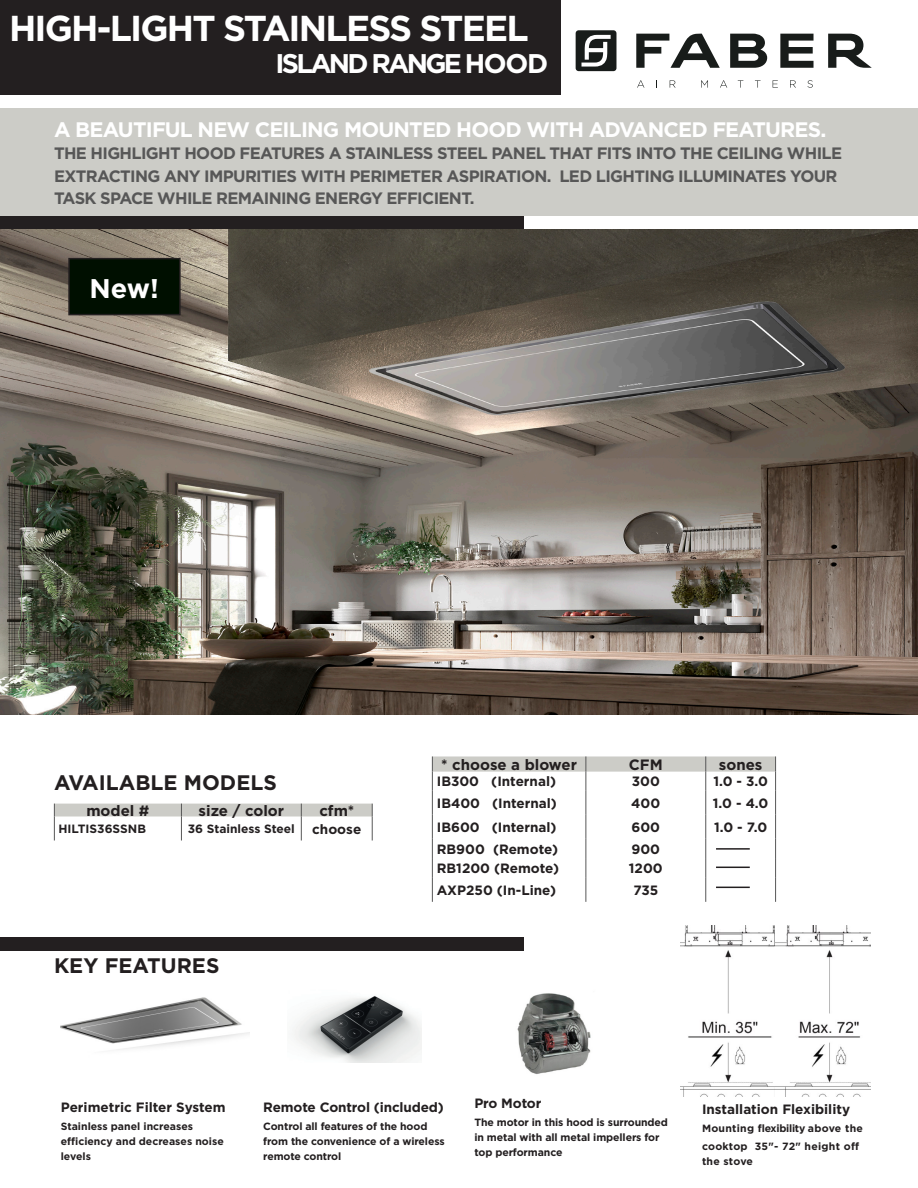
<style>
.page{position:relative;width:918px;height:1188px;background:#fff}
.page>*{position:absolute;margin:0;border:0;box-sizing:border-box;transform-origin:0 0}
.t1{font:700 36px "Gotham";letter-spacing:-.05em;color:#fff}
.t2{font:700 27px "Gotham";letter-spacing:-.1em;color:#fff}
.t3{font:700 21px "Gotham";letter-spacing:-.04em;color:#fff}
.t4{font:700 21px "Gotham";color:#231f20}
.t5{font:700 16.5px/22.5px "Gotham";letter-spacing:-.04em;color:#575757}
.t6{font:700 15px "Gotham";color:#231f20}
.t7{font:700 13.5px "Gotham";color:#231f20}
.t8{font:700 12px "Gotham";color:#231f20}
.t9{font:700 10.5px/15px "Gotham";letter-spacing:-.01em;color:#231f20}
.t10{font:700 10.5px/15px "Gotham";letter-spacing:.025em;color:#231f20}
</style>
<div class="page">
<div style="left:0;top:0;width:561px;height:94px;background:#231f20"></div>
<div style="left:0;top:216px;width:524px;height:14px;background:#231f20"></div>
<div style="left:0;top:108px;width:918px;height:108px;background:#ccccc7"></div>
<div style="left:0;top:937px;width:524px;height:13px;background:#231f20"></div>
<svg style="left:730px;top:34px;width:37px;height:34px"></svg>
<svg style="left:780px;top:34px;width:34px;height:34px"></svg>
<svg style="left:828px;top:34px;width:44px;height:34px"></svg>
<svg style="left:636px;top:34px;width:84px;height:34px"></svg>
<svg style="left:637px;top:80px;width:7px;height:8px"></svg>
<svg style="left:670px;top:80px;width:6px;height:8px"></svg>
<svg style="left:701px;top:80px;width:7px;height:8px"></svg>
<svg style="left:720px;top:80px;width:7px;height:8px"></svg>
<svg style="left:738px;top:80px;width:5px;height:8px"></svg>
<svg style="left:755px;top:80px;width:6px;height:8px"></svg>
<svg style="left:773px;top:80px;width:5px;height:8px"></svg>
<svg style="left:790px;top:80px;width:6px;height:8px"></svg>
<svg style="left:807px;top:80px;width:6px;height:8px"></svg>
<svg style="left:576px;top:30px;width:40px;height:41px"></svg>
<img style="left:517px;top:993px;width:74px;height:81px">
<svg style="left:432px;top:756px;width:344px;height:146px"></svg>
<img style="left:680px;top:925px;width:191px;height:171px">
<img style="left:294px;top:996px;width:127px;height:66px">
<img style="left:60px;top:997px;width:190px;height:53px">
<img style="left:0;top:230px;width:918px;height:485px">
<svg style="left:54px;top:804px;width:319px;height:37px"></svg>
<div style="left:69px;top:259px;width:111px;height:56px;background:#000f00"></div>
<div style="left:68px;top:258px;width:113px;height:57px;border:2px solid #231f20"></div>
<p class="t1" style="left:9px;top:4px;width:521px">HIGH-LIGHT STAINLESS STEEL</p>
<p class="t2" style="left:275px;top:45px;width:274px">ISLAND RANGE HOOD</p>
<p class="t3" style="left:54px;top:115px;width:774px">A BEAUTIFUL NEW CEILING MOUNTED HOOD WITH ADVANCED FEATURES.</p>
<p class="t5" style="left:54px;top:142px;width:790px">THE HIGHLIGHT HOOD FEATURES A STAINLESS STEEL PANEL THAT FITS INTO THE CEILING WHILE<br>EXTRACTING ANY IMPURITIES WITH PERIMETER ASPIRATION. LED LIGHTING ILLUMINATES YOUR<br>TASK SPACE WHILE REMAINING ENERGY EFFICIENT.</p>
<p class="t2" style="left:90px;top:270px;width:71px">New!</p>
<p class="t4" style="left:54px;top:769px;width:224px">AVAILABLE MODELS</p>
<p class="t6" style="left:86px;top:801px;width:65px">model #</p>
<p class="t6" style="left:199px;top:801px;width:87px">size / color</p>
<p class="t6" style="left:319px;top:801px;width:36px">cfm*</p>
<p class="t8" style="left:58px;top:821px;width:89px">HILTIS36SSNB</p>
<p class="t8" style="left:188px;top:821px;width:109px">36 Stainless Steel</p>
<p class="t7" style="left:312px;top:820px;width:51px">choose</p>
<p class="t4" style="left:54px;top:952px;width:167px">KEY FEATURES</p>
<p class="t6" style="left:441px;top:755px;width:137px">* choose a blower</p>
<p class="t6" style="left:629px;top:755px;width:35px">CFM</p>
<p class="t6" style="left:719px;top:755px;width:45px">sones</p>
<p class="t7" style="left:437px;top:773px;width:121px">IB300 (Internal)</p>
<p class="t7" style="left:632px;top:773px;width:30px">300</p>
<p class="t7" style="left:713px;top:773px;width:56px">1.0 - 3.0</p>
<p class="t7" style="left:437px;top:794px;width:122px">IB400 (Internal)</p>
<p class="t7" style="left:631px;top:794px;width:31px">400</p>
<p class="t7" style="left:713px;top:794px;width:57px">1.0 - 4.0</p>
<p class="t7" style="left:437px;top:818px;width:121px">IB600 (Internal)</p>
<p class="t7" style="left:631px;top:818px;width:30px">600</p>
<p class="t7" style="left:714px;top:818px;width:55px">1.0 - 7.0</p>
<p class="t7" style="left:437px;top:840px;width:123px">RB900 (Remote)</p>
<p class="t7" style="left:631px;top:840px;width:30px">900</p>
<p class="t7" style="left:437px;top:860px;width:124px">RB1200 (Remote)</p>
<p class="t7" style="left:629px;top:860px;width:35px">1200</p>
<p class="t7" style="left:437px;top:882px;width:121px">AXP250 (In-Line)</p>
<p class="t7" style="left:633px;top:882px;width:26px">735</p>
<p class="t7" style="left:61px;top:1098px;width:166px">Perimetric Filter System</p>
<p class="t9" style="left:61px;top:1119px;width:165px">Stainless panel increases efficiency and decreases noise levels</p>
<p class="t7" style="left:263px;top:1098px;width:182px">Remote Control (included)</p>
<p class="t9" style="left:263px;top:1119px;width:183px">Control all features of the hood from the convenience of a wireless remote control</p>
<p class="t7" style="left:474px;top:1094px;width:69px">Pro Motor</p>
<p class="t9" style="left:474px;top:1115px;width:195px">The motor in this hood is surrounded in metal with all metal impellers for top performance</p>
<p class="t7" style="left:702px;top:1100px;width:150px">Installation Flexibility</p>
<p class="t10" style="left:702px;top:1121px;width:162px">Mounting flexibility above the</p>
<p class="t10" style="left:702px;top:1139px;width:159px">cooktop 35"- 72" height off the stove</p>
</div>
